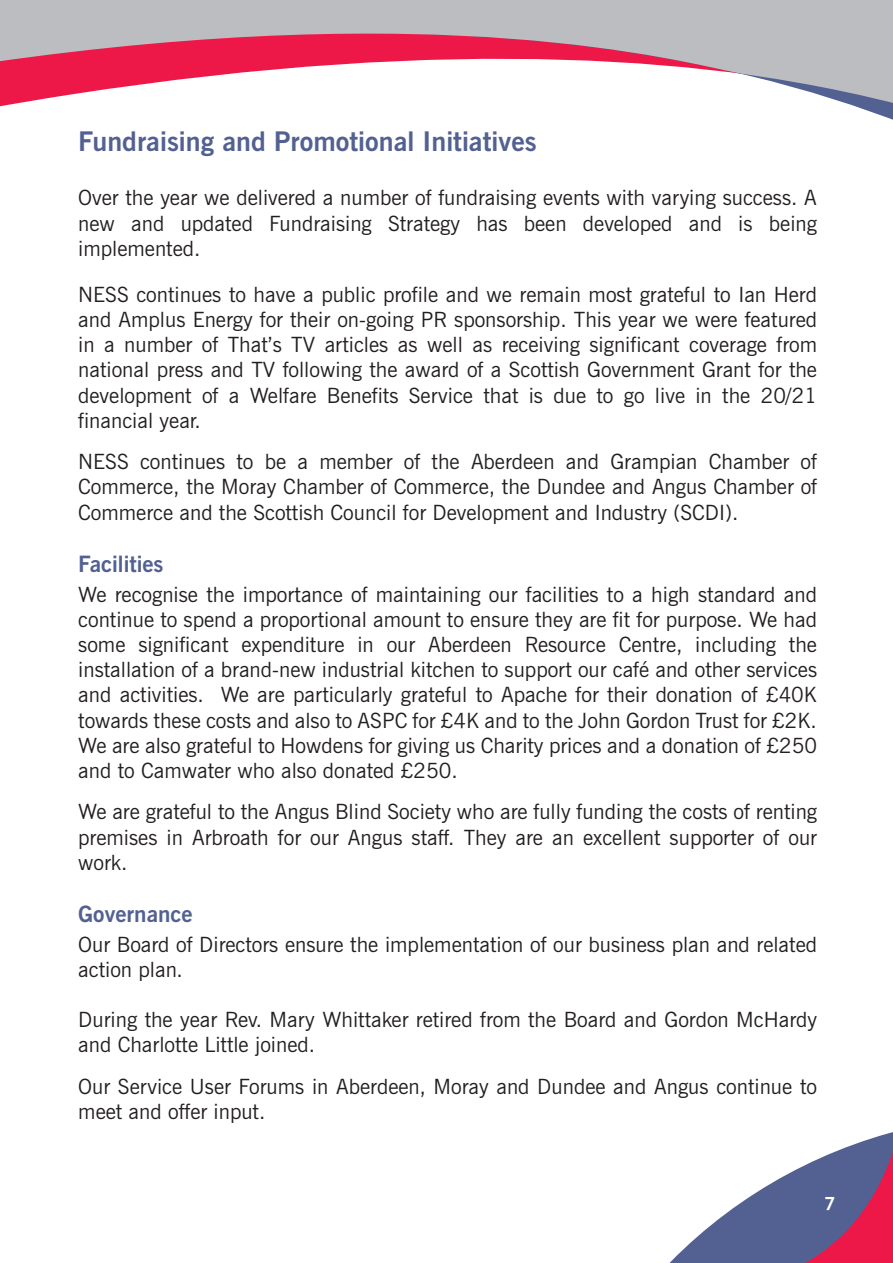
<style>
.page{position:relative;width:893px;height:1263px;background:#fff}
.page>*{position:absolute;margin:0;border:0;box-sizing:border-box;transform-origin:0 0}
.t1{font:700 27px "News Gothic BT";color:#536192}
.t2{font:700 22.5px "News Gothic BT";color:#536192}
.t3{font:21px/25.2px "News Gothic BT";color:#231f20;text-align:justify}
.t4{font:700 18px "News Gothic BT";color:#fff}
</style>
<div class="page">
<svg style="left:669px;top:1132px;width:224px;height:131px"></svg>
<svg style="left:0;top:0;width:893px;height:106px"></svg>
<p class="t1" style="left:78px;top:124px;width:460px">Fundraising and Promotional Initiatives</p>
<p class="t3" style="left:78px;top:185px;width:740px">Over the year we delivered a number of fundraising events with varying success. A new and updated Fundraising Strategy has been developed and is being implemented.</p>
<p class="t3" style="left:78px;top:282px;width:740px">NESS continues to have a public profile and we remain most grateful to Ian Herd and Amplus Energy for their on-going PR sponsorship. This year we were featured in a number of That’s TV articles as well as receiving significant coverage from national press and TV following the award of a Scottish Government Grant for the development of a Welfare Benefits Service that is due to go live in the 20/21 financial year.</p>
<p class="t3" style="left:78px;top:449px;width:740px">NESS continues to be a member of the Aberdeen and Grampian Chamber of Commerce, the Moray Chamber of Commerce, the Dundee and Angus Chamber of Commerce and the Scottish Council for Development and Industry (SCDI).</p>
<p class="t2" style="left:78px;top:550px;width:87px">Facilities</p>
<p class="t3" style="left:78px;top:581px;width:740px">We recognise the importance of maintaining our facilities to a high standard and continue to spend a proportional amount to ensure they are fit for purpose. We had some significant expenditure in our Aberdeen Resource Centre, including the installation of a brand-new industrial kitchen to support our café and other services and activities. We are particularly grateful to Apache for their donation of £40K towards these costs and also to ASPC for £4K and to the John Gordon Trust for £2K.<br>We are also grateful to Howdens for giving us Charity prices and a donation of £250 and to Camwater who also donated £250.</p>
<p class="t3" style="left:78px;top:799px;width:740px">We are grateful to the Angus Blind Society who are fully funding the costs of renting premises in Arbroath for our Angus staff. They are an excellent supporter of our work.</p>
<p class="t2" style="left:78px;top:900px;width:116px">Governance</p>
<p class="t3" style="left:78px;top:931px;width:740px">Our Board of Directors ensure the implementation of our business plan and related action plan.</p>
<p class="t3" style="left:78px;top:1007px;width:740px">During the year Rev. Mary Whittaker retired from the Board and Gordon McHardy and Charlotte Little joined.</p>
<p class="t3" style="left:78px;top:1074px;width:740px">Our Service User Forums in Aberdeen, Moray and Dundee and Angus continue to meet and offer input.</p>
<p class="t4" style="left:824px;top:1192px;width:12px">7</p>
</div>
